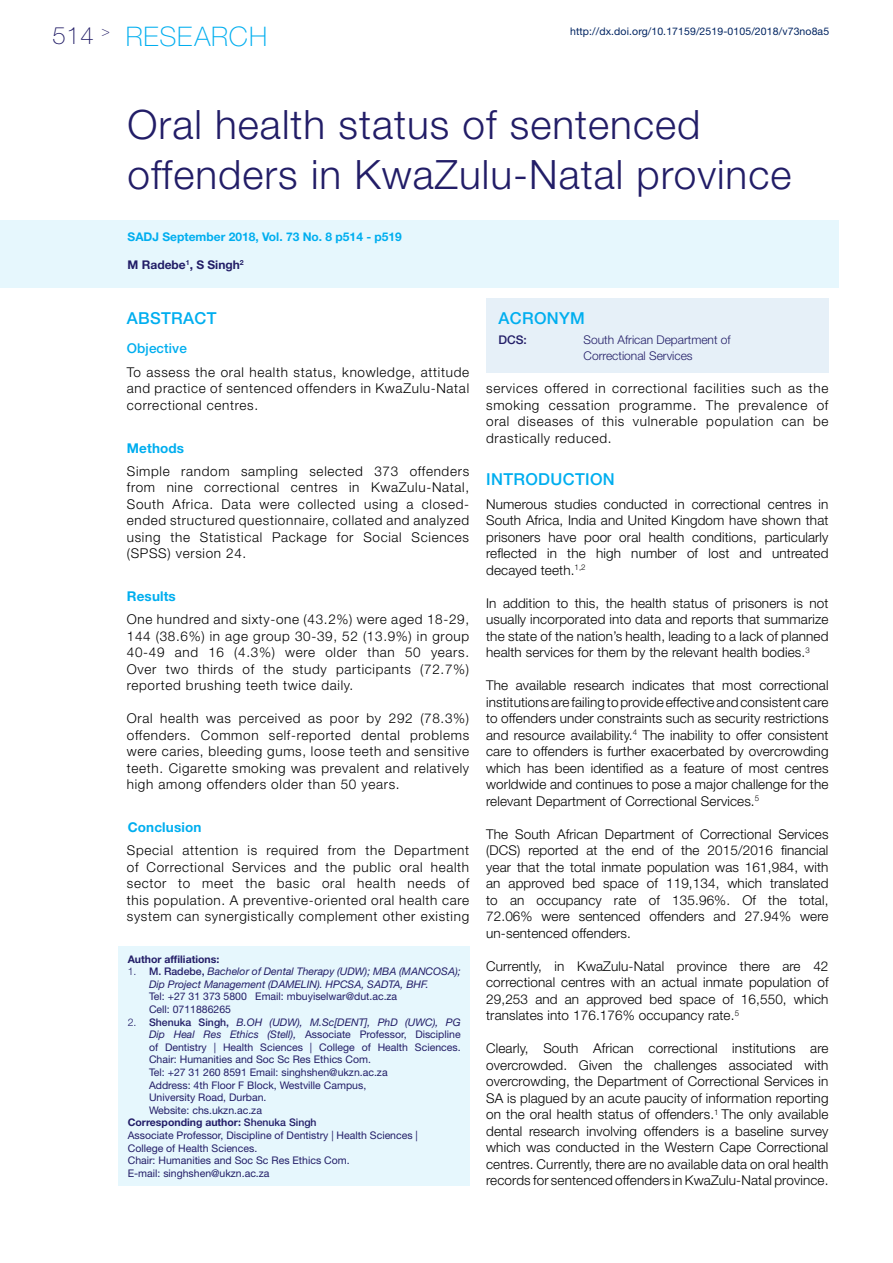
<style>
.page{position:relative;width:893px;height:1263px;background:#fff}
.page>*{position:absolute;margin:0;border:0;box-sizing:border-box;transform-origin:0 0}
.Article_Title{font:300 40.5px/49.5px "Helvetica Neue LT Std";letter-spacing:.025em;color:#221d67}
.Article_PageHeader_N{font:100 27px "Helvetica Neue LT Std";letter-spacing:.025em;color:#00aeef}
.Article_Body_Categor{font:500 16.5px "Helvetica Neue LT Std";letter-spacing:.02em;color:#00aeef}
.Article_PageHeader_N-2{font:100 13.95px "Helvetica Neue LT Std";color:#221d67}
.Article_Body_Text{font:300 13.5px/16.5px "Helvetica Neue LT Std";letter-spacing:.02em;color:#000;text-align:justify}
.Article_Body_Categor-2{font:700 13.5px "Helvetica Neue LT Std";letter-spacing:.01em;color:#00aeef}
.Article_Body_Categor-3{font:500 13.5px "Helvetica Neue LT Std";letter-spacing:.01em;color:#00aeef}
.Article_Acronyms_Bod{font:300 12px "Helvetica Neue LT Std";color:#221d67}
.Article_JournalName{font:700 12px "Helvetica Neue LT Std";color:#00aeef}
.Article_AuthorName{font:700 12px "Helvetica Neue LT Std";color:#221d67}
.Article_Acronyms_Bod-2{font:500 12px "Helvetica Neue LT Std";color:#221d67}
.Article_AuthorDetail{font:10.5px/12.6px "Helvetica Neue LT Std";color:#221d67}
.t1{font:italic 10.5px/12.6px "Helvetica Neue LT Std";color:#221d67}
.Article_AuthorDetail-2{font:700 10.5px "Helvetica Neue LT Std";color:#221d67}
.t2{font:10.5px "Helvetica Neue LT Std";letter-spacing:.01em;color:#002461}
.s1{font-size:24px;color:#221d67}
.s2{font-weight:300;font-style:normal}
.s3{font-weight:500;font-style:normal}
.s4{font-weight:300}
.s5{font-weight:500}
.s6{font-style:italic}
</style>
<div class="page">
<div style="left:486px;top:299px;width:342px;height:74px;background:#e6f0f8"></div>
<div style="left:118px;top:946px;width:351px;height:239px;background:#e6f7fd"></div>
<div style="left:0;top:221px;width:839px;height:67px;background:#e6f7fd"></div>
<p class="Article_PageHeader_N" style="left:53px;top:21px;width:216px"><span class="s1">514</span> RESEARCH</p>
<p class="Article_PageHeader_N-2" style="left:102px;top:23px;width:10px">&gt;</p>
<p class="t2" style="left:570px;top:25px;width:261px">http://dx.doi.org/10.17159/2519-0105/2018/v73no8a5</p>
<p class="Article_Title" style="left:128px;top:99px;width:665px">Oral health status of sentenced offenders in KwaZulu-Natal province</p>
<p class="Article_JournalName" style="left:128px;top:230px;width:276px">SADJ September 2018, Vol. 73 No. 8 p514 - p519</p>
<p class="Article_AuthorName" style="left:128px;top:258px;width:118px">M Radebe<sup>1</sup>, S Singh<sup>2</sup></p>
<p class="Article_Body_Categor" style="left:127px;top:308px;width:91px">ABSTRACT</p>
<p class="Article_Body_Categor" style="left:498px;top:308px;width:88px">ACRONYM</p>
<p class="Article_Body_Categor-3" style="left:127px;top:340px;width:62px">Objective</p>
<p class="Article_Body_Text" style="left:127px;top:363px;width:344px">To assess the oral health status, knowledge, attitude and practice of sentenced offenders in KwaZulu-Natal correctional centres.</p>
<p class="Article_Body_Categor-2" style="left:127px;top:439px;width:59px">Methods</p>
<p class="Article_Body_Text" style="left:127px;top:462px;width:344px">Simple random sampling selected 373 offenders from nine correctional centres in KwaZulu-Natal, South Africa. Data were collected using a closed&shy;ended structured questionnaire, collated and analyzed using the Statistical Package for Social Sciences (SPSS) version 24.</p>
<p class="Article_Body_Categor-2" style="left:127px;top:588px;width:51px">Results</p>
<p class="Article_Body_Text" style="left:127px;top:611px;width:344px">One hundred and sixty-one (43.2%) were aged 18-29, 144 (38.6%) in age group 30-39, 52 (13.9%) in group 40-49 and 16 (4.3%) were older than 50 years.<br>Over two thirds of the study participants (72.7%) reported brushing teeth twice daily.</p>
<p class="Article_Body_Text" style="left:127px;top:710px;width:344px">Oral health was perceived as poor by 292 (78.3%) offenders. Common self-reported dental problems were caries, bleeding gums, loose teeth and sensitive teeth. Cigarette smoking was prevalent and relatively high among offenders older than 50 years.</p>
<p class="Article_Body_Categor-2" style="left:128px;top:819px;width:75px">Conclusion</p>
<p class="Article_Body_Text" style="left:127px;top:842px;width:344px">Special attention is required from the Department of Correctional Services and the public oral health sector to meet the basic oral health needs of this population. A preventive-oriented oral health care system can synergistically complement other existing</p>
<p class="Article_AuthorDetail-2" style="left:128px;top:952px;width:93px">Author affiliations:</p>
<p class="t1" style="left:149px;top:965px;width:313px;text-indent:-21px"><span class="s2">1.</span> <span class="s3">M. Radebe,</span> Bachelor of Dental Therapy (UDW); MBA (MANCOSA);<br>Dip Project Management (DAMELIN). HPCSA, SADTA, BHF.</p>
<p class="Article_AuthorDetail" style="left:149px;top:990px;width:250px">Tel: +27 31 373 5800 Email: mbuyiselwar@dut.ac.za</p>
<p class="Article_AuthorDetail" style="left:149px;top:1003px;width:84px">Cell: 0711886265</p>
<p class="Article_AuthorDetail" style="left:149px;top:1015px;width:313px;text-align:justify;text-indent:-21px"><span class="s4">2.</span> <span class="s5">Shenuka Singh,</span> <span class="s6">B.OH (UDW), M.Sc[DENT], PhD (UWC), PG Dip Heal Res Ethics (Stell),</span> Associate Professor, Discipline of Dentistry | Health Sciences | College of Health Sciences.<br>Chair: Humanities and Soc Sc Res Ethics Com.</p>
<p class="Article_AuthorDetail" style="left:149px;top:1066px;width:240px">Tel: +27 31 260 8591 Email: singhshen@ukzn.ac.za<br>Address: 4th Floor F Block, Westville Campus,</p>
<p class="Article_AuthorDetail" style="left:149px;top:1091px;width:119px">University Road, Durban.</p>
<p class="Article_AuthorDetail" style="left:149px;top:1103px;width:114px">Website: chs.ukzn.ac.za</p>
<p class="Article_AuthorDetail-2" style="left:128px;top:1116px;width:190px">Corresponding author: <span class="s5">Shenuka Singh</span></p>
<p class="Article_AuthorDetail" style="left:128px;top:1129px;width:292px">Associate Professor, Discipline of Dentistry | Health Sciences |</p>
<p class="Article_AuthorDetail" style="left:128px;top:1141px;width:223px">College of Health Sciences.<br>Chair: Humanities and Soc Sc Res Ethics Com.</p>
<p class="Article_AuthorDetail" style="left:128px;top:1166px;width:143px">E-mail: singhshen@ukzn.ac.za</p>
<p class="Article_Acronyms_Bod-2" style="left:498px;top:332px;width:30px">DCS:</p>
<p class="Article_Acronyms_Bod" style="left:583px;top:332px;width:149px">South African Department of</p>
<p class="Article_Acronyms_Bod" style="left:584px;top:349px;width:111px">Correctional Services</p>
<p class="Article_Body_Text" style="left:486px;top:380px;width:344px">services offered in correctional facilities such as the smoking cessation programme. The prevalence of oral diseases of this vulnerable population can be drastically reduced.</p>
<p class="Article_Body_Categor" style="left:486px;top:470px;width:130px">INTRODUCTION</p>
<p class="Article_Body_Text" style="left:486px;top:495px;width:344px">Numerous studies conducted in correctional centres in South Africa, India and United Kingdom have shown that prisoners have poor oral health conditions, particularly reflected in the high number of lost and untreated decayed teeth.<sup>1,2</sup></p>
<p class="Article_Body_Text" style="left:486px;top:594px;width:344px">In addition to this, the health status of prisoners is not usually incorporated into data and reports that summarize the state of the nation’s health, leading to a lack of planned health services for them by the relevant health bodies.<sup>3</sup></p>
<p class="Article_Body_Text" style="left:486px;top:677px;width:344px">The available research indicates that most correctional institutions are failing to provide effective and consistent care to offenders under constraints such as security restrictions and resource availability.<sup>4</sup> The inability to offer consistent care to offenders is further exacerbated by overcrowding which has been identified as a feature of most centres worldwide and continues to pose a major challenge for the relevant Department of Correctional Services.<sup>5</sup></p>
<p class="Article_Body_Text" style="left:486px;top:825px;width:344px">The South African Department of Correctional Services (DCS) reported at the end of the 2015/2016 financial year that the total inmate population was 161,984, with an approved bed space of 119,134, which translated to an occupancy rate of 135.96%. Of the total, 72.06% were sentenced offenders and 27.94% were un-sentenced offenders.</p>
<p class="Article_Body_Text" style="left:486px;top:957px;width:344px">Currently, in KwaZulu-Natal province there are 42 correctional centres with an actual inmate population of 29,253 and an approved bed space of 16,550, which translates into 176.176% occupancy rate.<sup>5</sup></p>
<p class="Article_Body_Text" style="left:486px;top:1040px;width:344px">Clearly, South African correctional institutions are overcrowded. Given the challenges associated with overcrowding, the Department of Correctional Services in SA is plagued by an acute paucity of information reporting on the oral health status of offenders.<sup>1</sup> The only available dental research involving offenders is a baseline survey which was conducted in the Western Cape Correctional centres. Currently, there are no available data on oral health records for sentenced offenders in KwaZulu-Natal province.</p>
</div>
